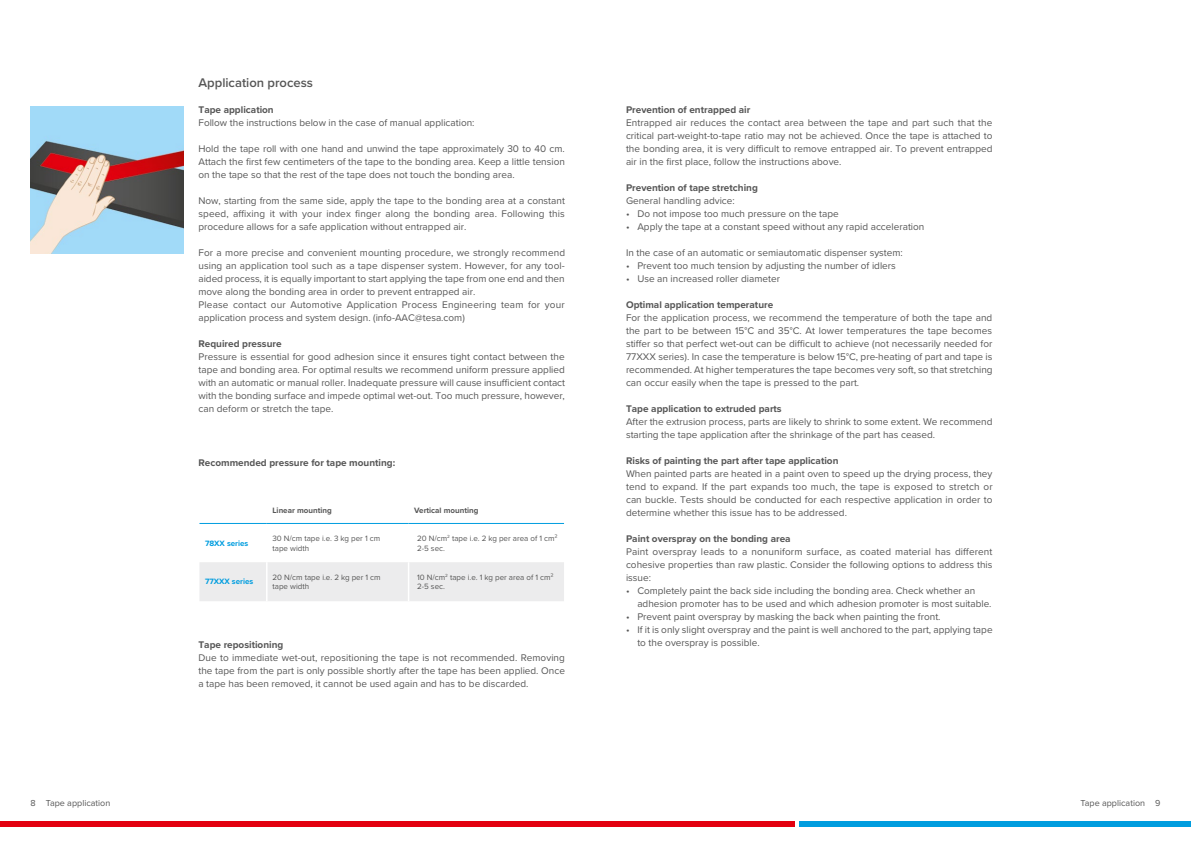
<style>
.page{position:relative;width:1191px;height:842px;background:#fff}
.page>*{position:absolute;margin:0;border:0;box-sizing:border-box;transform-origin:0 0}
.t1{font:600 13px "Proxima Nova";color:#565656}
.t2{font:10px/13px "Proxima Nova";color:#565656;text-align:justify}
.t3{font:700 10px "Proxima Nova";color:#565656}
.t4{font:9px "Proxima Nova";color:#565656}
.t5{font:8px/9.6px "Proxima Nova";color:#565656}
.t6{font:700 8px "Proxima Nova";color:#565656}
.t7{font:700 8px "Proxima Nova";color:#009ddf}
</style>
<div class="page">
<img style="left:31px;top:107px;width:152px;height:147px">
<div style="left:199px;top:562px;width:365px;height:39px;background:#ececed"></div>
<hr style="left:199px;top:523px;width:68px;height:1px;background:#009ddf">
<hr style="left:267px;top:523px;width:141px;height:1px;background:#009ddf">
<hr style="left:408px;top:523px;width:156px;height:1px;background:#009ddf">
<hr style="left:266px;top:562px;width:1px;height:39px;background:#fff">
<hr style="left:408px;top:562px;width:1px;height:39px;background:#fff">
<div style="left:0;top:822px;width:794px;height:5px;background:#e3000f"></div>
<div style="left:799px;top:822px;width:392px;height:5px;background:#009ddf"></div>
<h1 class="t1" style="left:198px;top:73px;width:116px">Application process</h1>
<p class="t3" style="left:198px;top:102px;width:77px">Tape application</p>
<p class="t2" style="left:198px;top:115px;width:277px">Follow the instructions below in the case of manual application:</p>
<p class="t2" style="left:198px;top:141px;width:368px">Hold the tape roll with one hand and unwind the tape approximately 30 to 40 cm.<br>Attach the first few centimeters of the tape to the bonding area. Keep a little tension on the tape so that the rest of the tape does not touch the bonding area.</p>
<p class="t2" style="left:198px;top:193px;width:368px">Now, starting from the same side, apply the tape to the bonding area at a constant speed, affixing it with your index finger along the bonding area. Following this procedure allows for a safe application without entrapped air.</p>
<p class="t2" style="left:198px;top:245px;width:368px;text-align:left">For a more precise and convenient mounting procedure, we strongly recommend using an application tool such as a tape dispenser system. However, for any tool&shy;aided process, it is equally important to start applying the tape from one end and then move along the bonding area in order to prevent entrapped air.<br>Please contact our Automotive Application Process Engineering team for your application process and system design. (info-AAC@tesa.com)</p>
<p class="t3" style="left:198px;top:336px;width:85px">Required pressure</p>
<p class="t2" style="left:198px;top:349px;width:368px">Pressure is essential for good adhesion since it ensures tight contact between the tape and bonding area. For optimal results we recommend uniform pressure applied with an automatic or manual roller. Inadequate pressure will cause insufficient contact with the bonding surface and impede optimal wet-out. Too much pressure, however, can deform or stretch the tape.</p>
<p class="t3" style="left:198px;top:455px;width:198px">Recommended pressure for tape mounting:</p>
<p class="t6" style="left:272px;top:505px;width:61px">Linear mounting</p>
<p class="t6" style="left:414px;top:505px;width:66px">Vertical mounting</p>
<p class="t7" style="left:205px;top:537px;width:45px">78XX series</p>
<p class="t5" style="left:272px;top:533px;width:109px">30 N/cm tape i.e. 3 kg per 1 cm tape width</p>
<p class="t5" style="left:417px;top:533px;width:142px">20 N/cm<sup>2</sup> tape i.e. 2 kg per area of 1 cm²<br>2-5 sec.</p>
<p class="t7" style="left:205px;top:576px;width:50px">77XXX series</p>
<p class="t5" style="left:272px;top:572px;width:110px">20 N/cm tape i.e. 2 kg per 1 cm tape width</p>
<p class="t5" style="left:417px;top:572px;width:138px">10 N/cm<sup>2</sup> tape i.e. 1 kg per area of 1 cm²<br>2-5 sec.</p>
<p class="t3" style="left:198px;top:637px;width:86px">Tape repositioning</p>
<p class="t2" style="left:198px;top:651px;width:368px">Due to immediate wet-out, repositioning the tape is not recommended. Removing the tape from the part is only possible shortly after the tape has been applied. Once a tape has been removed, it cannot be used again and has to be discarded.</p>
<p class="t3" style="left:626px;top:102px;width:126px">Prevention of entrapped air</p>
<p class="t2" style="left:626px;top:115px;width:368px">Entrapped air reduces the contact area between the tape and part such that the critical part-weight-to-tape ratio may not be achieved. Once the tape is attached to the bonding area, it is very difficult to remove entrapped air. To prevent entrapped air in the first place, follow the instructions above.</p>
<p class="t3" style="left:626px;top:180px;width:133px">Prevention of tape stretching</p>
<p class="t2" style="left:626px;top:193px;width:110px">General handling advice:</p>
<p class="t2" style="left:626px;top:206px;width:214px">• Do not impose too much pressure on the tape</p>
<p class="t2" style="left:626px;top:219px;width:300px">• Apply the tape at a constant speed without any rapid acceleration</p>
<p class="t2" style="left:626px;top:245px;width:278px">In the case of an automatic or semiautomatic dispenser system:</p>
<p class="t2" style="left:626px;top:258px;width:271px">• Prevent too much tension by adjusting the number of idlers</p>
<p class="t2" style="left:626px;top:271px;width:155px">• Use an increased roller diameter</p>
<p class="t3" style="left:626px;top:297px;width:149px">Optimal application temperature</p>
<p class="t2" style="left:626px;top:310px;width:368px">For the application process, we recommend the temperature of both the tape and the part to be between 15°C and 35°C. At lower temperatures the tape becomes stiffer so that perfect wet-out can be difficult to achieve (not necessarily needed for 77XXX series). In case the temperature is below 15°C, pre-heating of part and tape is recommended. At higher temperatures the tape becomes very soft, so that stretching can occur easily when the tape is pressed to the part.</p>
<p class="t3" style="left:626px;top:401px;width:157px">Tape application to extruded parts</p>
<p class="t2" style="left:626px;top:414px;width:368px">After the extrusion process, parts are likely to shrink to some extent. We recommend starting the tape application after the shrinkage of the part has ceased.</p>
<p class="t3" style="left:626px;top:453px;width:214px">Risks of painting the part after tape application</p>
<p class="t2" style="left:626px;top:466px;width:368px">When painted parts are heated in a paint oven to speed up the drying process, they tend to expand. If the part expands too much, the tape is exposed to stretch or can buckle. Tests should be conducted for each respective application in order to determine whether this issue has to be addressed.</p>
<p class="t3" style="left:626px;top:531px;width:166px">Paint overspray on the bonding area</p>
<p class="t2" style="left:626px;top:544px;width:368px">Paint overspray leads to a nonuniform surface, as coated material has different cohesive properties than raw plastic. Consider the following options to address this issue:</p>
<p class="t2" style="left:637px;top:583px;width:356px;text-indent:-11px">• Completely paint the back side including the bonding area. Check whether an adhesion promoter has to be used and which adhesion promoter is most suitable.</p>
<p class="t2" style="left:626px;top:609px;width:316px">• Prevent paint overspray by masking the back when painting the front.</p>
<p class="t2" style="left:637px;top:622px;width:357px;text-indent:-11px">• If it is only slight overspray and the paint is well anchored to the part, applying tape to the overspray is possible.</p>
<p class="t4" style="left:31px;top:796px;width:81px">8 Tape application</p>
<p class="t4" style="left:1080px;top:796px;width:82px">Tape application 9</p>
</div>
